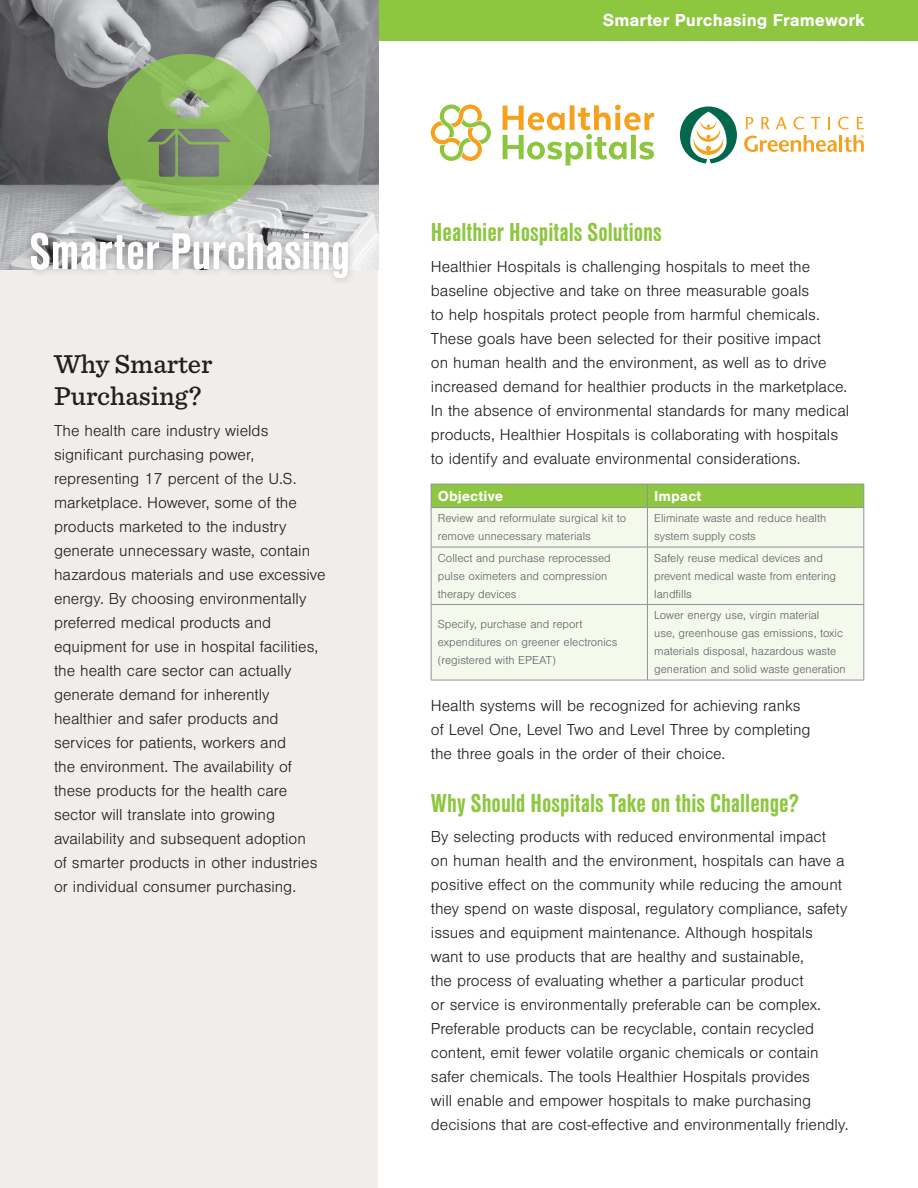
<style>
.page{position:relative;width:918px;height:1188px;background:#fff}
.page>*{position:absolute;margin:0;border:0;box-sizing:border-box;transform-origin:0 0}
.Heading_1{font:700 54px "Nimbus San Con";color:#fff}
.Heading_1-2{font:700 27px "Nimbus San Con";color:#8dc63f}
.Paragraph_Style_1{font:500 27px/32.4px "Sentinel";color:#231f20}
.Main_Header{font:700 18px "Nimbus San";color:#fff}
.Paragraph_Style_1-2{font:300 16.5px/24px "Nimbus San";color:#231f20}
.t1{font:700 15px "Nimbus San";color:#fff}
.t2{font:300 12px/18px "Nimbus San";color:#626366}
</style>
<div class="page">
<div style="left:0;top:270px;width:378px;height:918px;background:#f0edeb"></div>
<img style="left:1px;top:0;width:378px;height:270px">
<svg style="left:108px;top:54px;width:162px;height:162px;background:#90af70"></svg>
<div style="left:23px;top:225px;width:333px;height:61px;background:#231f20;opacity:.25"></div>
<div style="left:432px;top:508px;width:432px;height:172px;background:#f4f9ec"></div>
<div style="left:431px;top:484px;width:434px;height:24px;background:#8dc63f"></div>
<hr style="left:431px;top:508px;width:1px;height:39px;background:#91919e">
<hr style="left:431px;top:547px;width:1px;height:57px;background:#91919e">
<hr style="left:431px;top:605px;width:1px;height:75px;background:#91919e">
<hr style="left:647px;top:507px;width:217px;height:1px;background:#91919e">
<hr style="left:647px;top:508px;width:1px;height:39px;background:#91919e">
<hr style="left:864px;top:508px;width:1px;height:39px;background:#91919e">
<hr style="left:647px;top:547px;width:217px;height:1px;background:#91919e">
<hr style="left:647px;top:547px;width:1px;height:57px;background:#91919e">
<hr style="left:864px;top:547px;width:1px;height:57px;background:#91919e">
<hr style="left:647px;top:604px;width:217px;height:1px;background:#91919e">
<hr style="left:647px;top:605px;width:1px;height:75px;background:#91919e">
<hr style="left:864px;top:605px;width:1px;height:75px;background:#91919e">
<hr style="left:647px;top:680px;width:217px;height:1px;background:#91919e">
<hr style="left:431px;top:507px;width:216px;height:1px;background:#91919e">
<hr style="left:431px;top:547px;width:216px;height:1px;background:#91919e">
<hr style="left:431px;top:604px;width:216px;height:1px;background:#91919e">
<hr style="left:431px;top:680px;width:216px;height:1px;background:#91919e">
<div style="left:379px;top:0;width:539px;height:40px;background:#8dc63f"></div>
<svg style="left:503px;top:105px;width:151px;height:60px"></svg>
<svg style="left:431px;top:105px;width:60px;height:56px"></svg>
<svg style="left:680px;top:106px;width:57px;height:57px"></svg>
<svg style="left:744px;top:117px;width:120px;height:35px"></svg>
<p class="Main_Header" style="left:603px;top:10px;width:264px">Smarter Purchasing Framework</p>
<p class="Heading_1" style="left:29px;top:222px;width:322px">Smarter Purchasing</p>
<p class="Heading_1-2" style="left:431px;top:217px;width:232px">Healthier Hospitals Solutions</p>
<p class="Paragraph_Style_1-2" style="left:431px;top:255px;width:420px">Healthier Hospitals is challenging hospitals to meet the baseline objective and take on three measurable goals<br>to help hospitals protect people from harmful chemicals.<br>These goals have been selected for their positive impact<br>on human health and the environment, as well as to drive increased demand for healthier products in the marketplace.<br>In the absence of environmental standards for many medical products, Healthier Hospitals is collaborating with hospitals to identify and evaluate environmental considerations.</p>
<p class="t1" style="left:438px;top:487px;width:67px">Objective</p>
<p class="t1" style="left:654px;top:487px;width:49px">Impact</p>
<p class="t2" style="left:438px;top:510px;width:190px">Review and reformulate surgical kit to remove unnecessary materials</p>
<p class="t2" style="left:654px;top:510px;width:174px">Eliminate waste and reduce health system supply costs</p>
<p class="t2" style="left:438px;top:549px;width:175px">Collect and purchase reprocessed pulse oximeters and compression therapy devices</p>
<p class="t2" style="left:654px;top:549px;width:184px">Safely reuse medical devices and prevent medical waste from entering landfills</p>
<p class="t2" style="left:438px;top:616px;width:181px">Specify, purchase and report expenditures on greener electronics (registered with EPEAT)</p>
<p class="t2" style="left:654px;top:607px;width:193px">Lower energy use, virgin material<br>use, greenhouse gas emissions, toxic materials disposal, hazardous waste generation and solid waste generation</p>
<p class="Paragraph_Style_1-2" style="left:431px;top:694px;width:381px">Health systems will be recognized for achieving ranks of Level One, Level Two and Level Three by completing the three goals in the order of their choice.</p>
<p class="Heading_1-2" style="left:431px;top:788px;width:370px">Why Should Hospitals Take on this Challenge?</p>
<p class="Paragraph_Style_1-2" style="left:431px;top:825px;width:419px">By selecting products with reduced environmental impact<br>on human health and the environment, hospitals can have a positive effect on the community while reducing the amount they spend on waste disposal, regulatory compliance, safety issues and equipment maintenance. Although hospitals want to use products that are healthy and sustainable,<br>the process of evaluating whether a particular product<br>or service is environmentally preferable can be complex.<br>Preferable products can be recyclable, contain recycled content, emit fewer volatile organic chemicals or contain safer chemicals. The tools Healthier Hospitals provides<br>will enable and empower hospitals to make purchasing decisions that are cost-effective and environmentally friendly.</p>
<p class="Paragraph_Style_1" style="left:54px;top:346px;width:160px">Why Smarter<br>Purchasing?</p>
<p class="Paragraph_Style_1-2" style="left:54px;top:419px;width:273px">The health care industry wields significant purchasing power, representing 17 percent of the U.S. marketplace. However, some of the products marketed to the industry generate unnecessary waste, contain hazardous materials and use excessive energy. By choosing environmentally preferred medical products and equipment for use in hospital facilities, the health care sector can actually generate demand for inherently healthier and safer products and services for patients, workers and<br>the environment. The availability of these products for the health care sector will translate into growing availability and subsequent adoption<br>of smarter products in other industries or individual consumer purchasing.</p>
</div>
